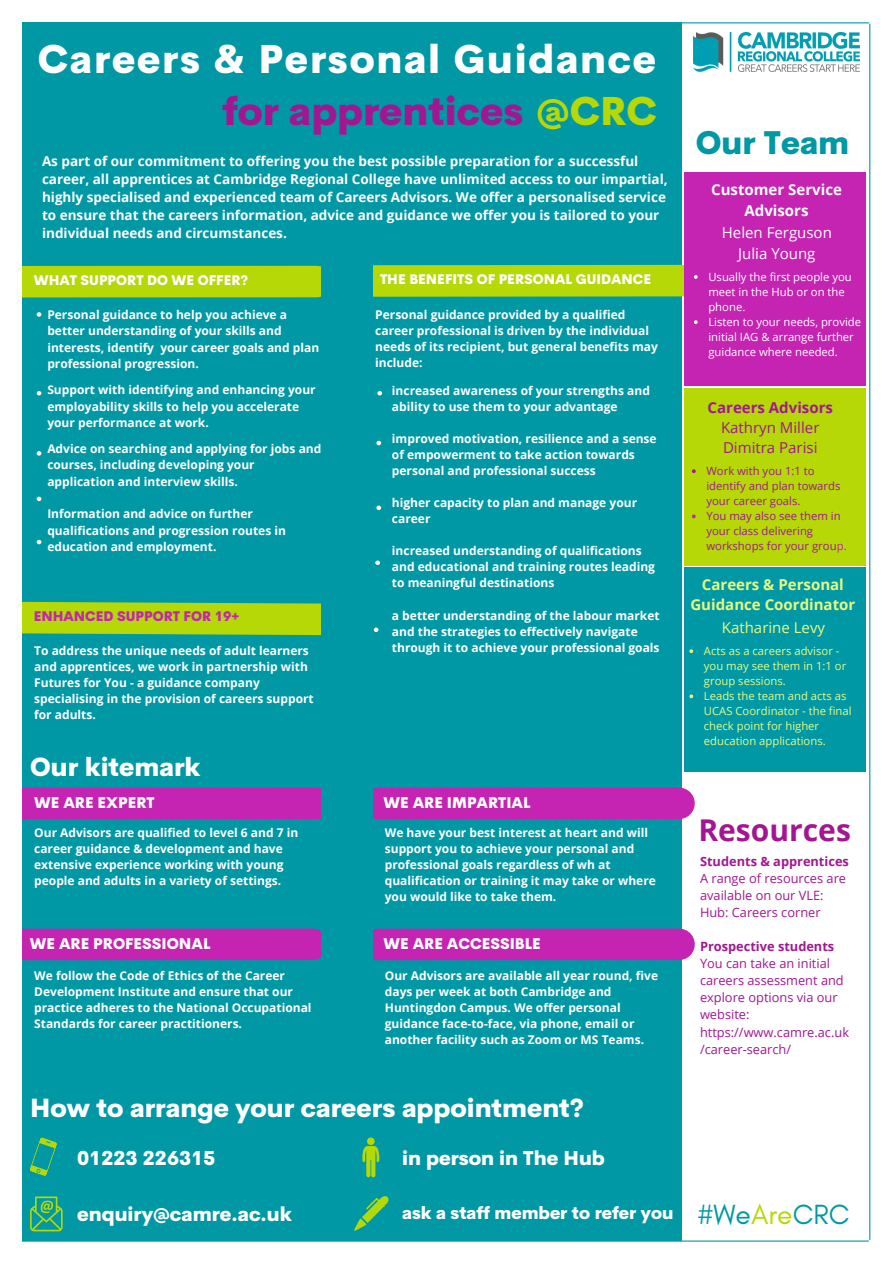
<style>
.page{position:relative;width:894px;height:1264px;background:#fff}
.page>*{position:absolute;margin:0;border:0;box-sizing:border-box;transform-origin:0 0}
.t1{font:800 39px "Cerebri Sans";letter-spacing:.045em;color:#fff}
.t2{font:800 39px "Cerebri Sans";color:#a21791}
.t3{font:800 31.8px "Cerebri Sans";color:#0098a5}
.t4{font:700 30px "Open Sans";color:#a21791}
.t5{font:28.2px "Glacial Indifference";color:#0098a5}
.t6{font:800 25.5px "Cerebri Sans";color:#fff}
.t7{font:800 19.5px "Cerebri Sans";color:#fff}
.t8{font:800 17.25px "Cerebri Sans";color:#fff}
.t9{font:800 15px "Cerebri Sans";color:#fff}
.t10{font:700 15px/20.2px "Open Sans";color:#e6fa81;text-align:center}
.t11{font:15px "Open Sans";color:#a21791}
.t12{font:700 15px/20.2px "Open Sans";color:#fff;text-align:center}
.t13{font:15px "Open Sans";color:#fff}
.t14{font:700 15px "Open Sans";color:#a21791}
.t15{font:15px "Open Sans";color:#e6fa81}
.t16{font:700 13.5px/18px "Open Sans";color:#fff}
.t17{font:800 13.5px "Cerebri Sans";color:#fff}
.t18{font:800 13.5px "Cerebri Sans";color:#c424b1}
.t19{font:12.75px/17.1px "Open Sans";color:#a21791}
.t20{font:700 12.75px "Open Sans";color:#a21791}
.t21{font:700 12px/16px "Open Sans";color:#fff}
.t22{font:11.25px/15px "Open Sans";color:#e6fa81}
.t23{font:11.25px/15px "Open Sans";color:#fff}
.t24{font:11.25px/15px "Open Sans";color:#a21791}
.s1{color:#b5d806}
.s2{color:#c424b1}
</style>
<div class="page">
<div style="left:683px;top:567px;width:182px;height:204px;background:#0098a5"></div>
<div style="left:22px;top:22px;width:659px;height:1218px;background:#0098a5"></div>
<hr style="left:154px;top:22px;width:714px;height:1px;background:#0098a5">
<hr style="left:869px;top:24px;width:1px;height:1215px;background:#0098a5">
<hr style="left:22px;top:1240px;width:846px;height:1px;background:#0098a5">
<img style="left:693px;top:33px;width:166px;height:38px">
<div style="left:16px;top:266px;width:301px;height:31px;background:#b5d806"></div>
<div style="left:372px;top:265px;width:328px;height:32px;background:#b5d806"></div>
<svg style="left:22px;top:601px;width:299px;height:35px;background:#a3d115"></svg>
<div style="left:16px;top:787px;width:301px;height:32px;background:#c424b1"></div>
<div style="left:12px;top:928px;width:300px;height:32px;background:#c424b1"></div>
<div style="left:0;top:246px;width:22px;height:908px;background:#fff"></div>
<div style="left:378px;top:787px;width:301px;height:32px;background:#c424b1"></div>
<div style="left:378px;top:928px;width:301px;height:32px;background:#c424b1"></div>
<div style="left:321px;top:261px;width:52px;height:909px;background:#0098a5"></div>
<div style="left:683px;top:388px;width:182px;height:177px;background:#b5d806"></div>
<svg style="left:29px;top:1137px;width:28px;height:39px"></svg>
<svg style="left:30px;top:1196px;width:33px;height:35px"></svg>
<svg style="left:362px;top:1137px;width:17px;height:40px"></svg>
<svg style="left:354px;top:1196px;width:35px;height:34px"></svg>
<svg style="left:37px;top:312px;width:5px;height:5px"></svg>
<svg style="left:37px;top:391px;width:5px;height:4px"></svg>
<svg style="left:37px;top:496px;width:5px;height:5px"></svg>
<svg style="left:37px;top:540px;width:5px;height:4px"></svg>
<svg style="left:37px;top:451px;width:5px;height:4px"></svg>
<svg style="left:377px;top:391px;width:6px;height:4px"></svg>
<svg style="left:376px;top:441px;width:6px;height:4px"></svg>
<svg style="left:376px;top:505px;width:6px;height:5px"></svg>
<svg style="left:375px;top:560px;width:5px;height:5px"></svg>
<svg style="left:373px;top:627px;width:6px;height:5px"></svg>
<div style="left:683px;top:172px;width:182px;height:213px;background:#c424b1"></div>
<svg style="left:694px;top:275px;width:3px;height:4px"></svg>
<svg style="left:694px;top:320px;width:3px;height:4px"></svg>
<svg style="left:692px;top:469px;width:3px;height:4px"></svg>
<svg style="left:692px;top:514px;width:3px;height:4px"></svg>
<svg style="left:689px;top:649px;width:4px;height:4px"></svg>
<svg style="left:689px;top:694px;width:4px;height:4px"></svg>
<p class="t1" style="left:38px;top:34px;width:619px">Careers &amp; Personal Guidance</p>
<p class="t2" style="left:222px;top:86px;width:436px">for apprentices <span class="s1">@CRC</span></p>
<p class="t16" style="left:42px;top:152px;width:627px">As part of our commitment to offering you the best possible preparation for a successful career, all apprentices at Cambridge Regional College have unlimited access to our impartial, highly specialised and experienced team of Careers Advisors. We offer a personalised service to ensure that the careers information, advice and guidance we offer you is tailored to your individual needs and circumstances.</p>
<p class="t17" style="left:34px;top:271px;width:215px">WHAT SUPPORT DO WE OFFER?</p>
<p class="t17" style="left:380px;top:270px;width:272px">THE BENEFITS OF PERSONAL GUIDANCE</p>
<p class="t21" style="left:47px;top:306px;width:273px">Personal guidance to help you achieve a better understanding of your skills and interests, identify your career goals and plan professional progression.</p>
<p class="t21" style="left:47px;top:381px;width:270px">Support with identifying and enhancing your employability skills to help you accelerate your performance at work.</p>
<p class="t21" style="left:47px;top:440px;width:275px">Advice on searching and applying for jobs and courses, including developing your application and interview skills.</p>
<p class="t21" style="left:47px;top:505px;width:240px">Information and advice on further qualifications and progression routes in education and employment.</p>
<p class="t18" style="left:34px;top:608px;width:207px">ENHANCED SUPPORT FOR 19+</p>
<p class="t21" style="left:34px;top:642px;width:281px">To address the unique needs of adult learners and apprentices, we work in partnership with Futures for You - a guidance company specialising in the provision of careers support for adults.</p>
<p class="t6" style="left:30px;top:750px;width:172px">Our kitemark</p>
<p class="t9" style="left:34px;top:793px;width:122px">WE ARE EXPERT</p>
<p class="t21" style="left:375px;top:306px;width:284px">Personal guidance provided by a qualified career professional is driven by the individual needs of its recipient, but general benefits may include:</p>
<p class="t21" style="left:392px;top:382px;width:259px">increased awareness of your strengths and ability to use them to your advantage</p>
<p class="t21" style="left:392px;top:430px;width:266px">improved motivation, resilience and a sense of empowerment to take action towards personal and professional success</p>
<p class="t21" style="left:392px;top:494px;width:246px">higher capacity to plan and manage your career</p>
<p class="t21" style="left:392px;top:542px;width:264px">increased understanding of qualifications and educational and training routes leading to meaningful destinations</p>
<p class="t21" style="left:392px;top:607px;width:269px">a better understanding of the labour market and the strategies to effectively navigate through it to achieve your professional goals</p>
<p class="t9" style="left:383px;top:792px;width:148px">WE ARE IMPARTIAL</p>
<p class="t21" style="left:34px;top:824px;width:265px">Our Advisors are qualified to level 6 and 7 in career guidance &amp; development and have extensive experience working with young people and adults in a variety of settings.</p>
<p class="t21" style="left:384px;top:824px;width:272px">We have your best interest at heart and will support you to achieve your personal and professional goals regardless of wh at qualification or training it may take or where you would like to take them.</p>
<p class="t9" style="left:30px;top:933px;width:182px">WE ARE PROFESSIONAL</p>
<p class="t9" style="left:383px;top:933px;width:159px">WE ARE ACCESSIBLE</p>
<p class="t21" style="left:34px;top:967px;width:279px">We follow the Code of Ethics of the Career Development Institute and ensure that our practice adheres to the National Occupational Standards for career practitioners.</p>
<p class="t21" style="left:384px;top:966px;width:275px">Our Advisors are available all year round, five days per week at both Cambridge and Huntingdon Campus. We offer personal guidance face-to-face, via phone, email or another facility such as Zoom or MS Teams.</p>
<p class="t6" style="left:30px;top:1091px;width:555px">How to arrange your careers appointment?</p>
<p class="t7" style="left:77px;top:1145px;width:140px">01223 226315</p>
<p class="t7" style="left:77px;top:1201px;width:216px">enquiry@camre.ac.uk</p>
<p class="t7" style="left:402px;top:1145px;width:204px">in person in The Hub</p>
<p class="t8" style="left:402px;top:1201px;width:273px">ask a staff member to refer you</p>
<p class="t3" style="left:695px;top:122px;width:155px">Our Team</p>
<p class="t12" style="left:711px;top:179px;width:132px">Customer Service<br>Advisors</p>
<p class="t13" style="left:721px;top:222px;width:111px">Helen Ferguson</p>
<p class="t13" style="left:738px;top:242px;width:79px">Julia Young</p>
<p class="t23" style="left:708px;top:269px;width:145px">Usually the first people you meet in the Hub or on the phone.</p>
<p class="t23" style="left:708px;top:314px;width:154px">Listen to your needs, provide initial IAG &amp; arrange further guidance where needed.</p>
<p class="t14" style="left:707px;top:397px;width:127px">Careers Advisors</p>
<p class="t11" style="left:720px;top:416px;width:100px">Kathryn Miller</p>
<p class="t11" style="left:722px;top:437px;width:96px">Dimitra Parisi</p>
<p class="t24" style="left:706px;top:463px;width:135px">Work with you 1:1 to identify and plan towards your career goals.</p>
<p class="t24" style="left:706px;top:508px;width:142px">You may also see them in your class delivering workshops for your grou<span class="s2">p.</span></p>
<p class="t10" style="left:690px;top:573px;width:166px">Careers &amp; Personal<br>Guidance Coordinator</p>
<p class="t15" style="left:721px;top:616px;width:105px">Katharine Levy</p>
<p class="t22" style="left:703px;top:643px;width:144px">Acts as a careers advisor - you may see them in 1:1 or group sessions.</p>
<p class="t22" style="left:703px;top:688px;width:149px">Leads the team and acts as<br>UCAS Coordinator - the final check point for higher education applications.</p>
<p class="t4" style="left:698px;top:808px;width:154px">Resources</p>
<p class="t20" style="left:699px;top:852px;width:150px">Students &amp; apprentices</p>
<p class="t19" style="left:699px;top:869px;width:147px">A range of resources are available on our VLE:<br>Hub: Careers corner</p>
<p class="t20" style="left:699px;top:937px;width:136px">Prospective students</p>
<p class="t19" style="left:699px;top:954px;width:145px">You can take an initial careers assessment and explore options via our website:</p>
<p class="t19" style="left:699px;top:1023px;width:150px">https://www.camre.ac.uk /career-search/</p>
<p class="t5" style="left:697px;top:1197px;width:153px">#We<span class="s1">Are</span>CRC</p>
</div>
